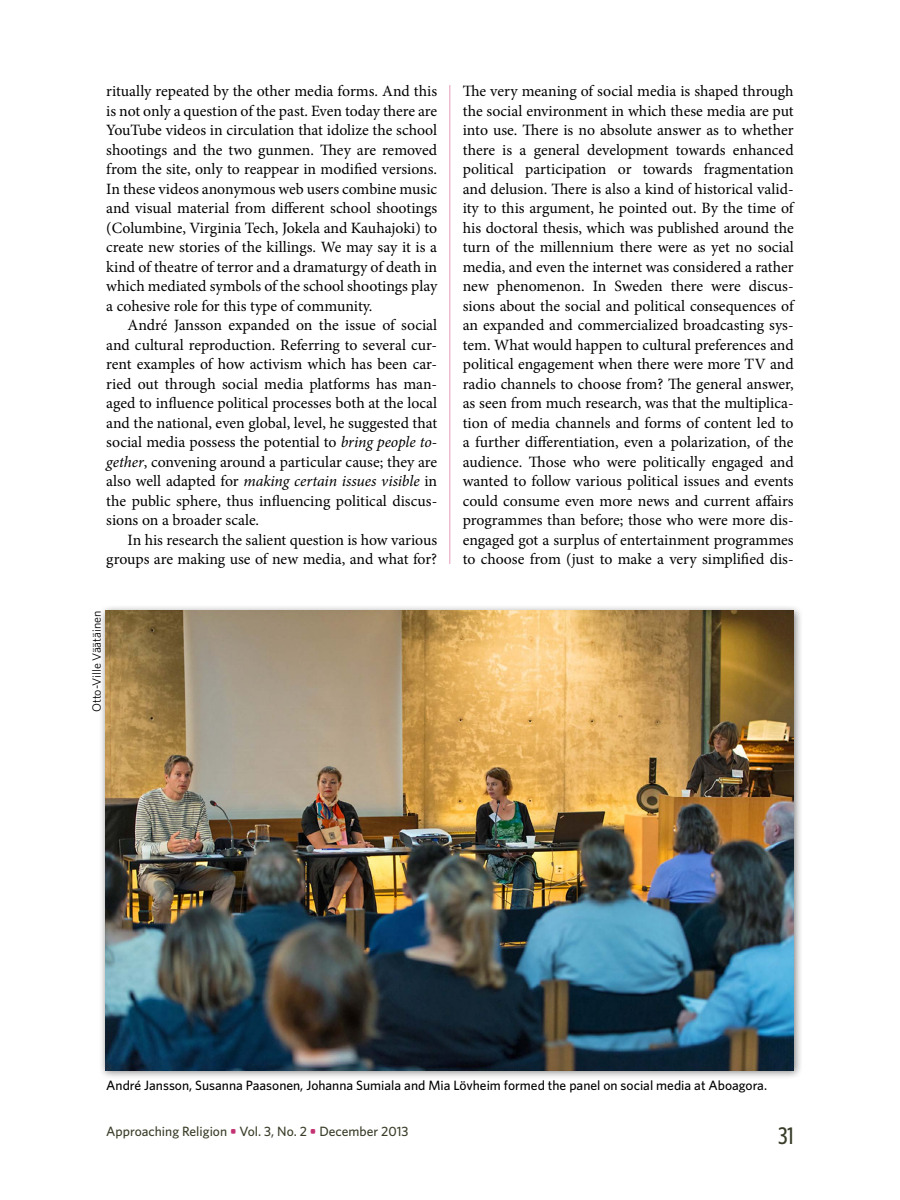
<style>
.page{position:relative;width:900px;height:1200px;background:#fff}
.page>*{position:absolute;margin:0;border:0;box-sizing:border-box;transform-origin:0 0}
.t1{font:500 24px "Whitney Condensed";color:#393e29}
.t2{font:15.75px/19.5px "Minion Pro";color:#000;text-align:justify}
.t3{font:500 13.5px "Whitney";color:#000}
.t4{font:500 13.5px "Whitney";color:#393e29}
.t5{font:12px "Whitney";color:#000}
.s1{font-style:italic}
.s2{font-weight:700;color:#c23272}
</style>
<div class="page">
<hr style="left:450px;top:85px;width:1px;height:479px;background:#e69cba">
<div style="left:99px;top:604px;width:704px;height:476px;background:#000;opacity:.5"></div>
<img style="left:105px;top:611px;width:689px;height:459px">
<p class="t2" style="left:106px;top:82px;width:332px">ritually repeated by the other media forms. And this is not only a question of the past. Even today there are YouTube videos in circulation that idolize the school shootings and the two gunmen. They are removed from the site, only to reappear in modified versions.<br>In these videos anonymous web users combine music and visual material from different school shootings (Columbine, Virginia Tech, Jokela and Kauhajoki) to create new stories of the killings. We may say it is a kind of theatre of terror and a dramaturgy of death in which mediated symbols of the school shootings play a cohesive role for this type of community.</p>
<p class="t2" style="left:106px;top:316px;width:333px;text-indent:21px">André Jansson expanded on the issue of social and cultural reproduction. Referring to several cur&shy;rent examples of how activism which has been car&shy;ried out through social media platforms has man&shy;aged to influence political processes both at the local and the national, even global, level, he suggested that social media possess the potential to <span class="s1">bring people to&shy;gether</span>, convening around a particular cause; they are also well adapted for <span class="s1">making certain issues visible</span> in the public sphere, thus influencing political discus&shy;sions on a broader scale.</p>
<p class="t2" style="left:106px;top:530px;width:332px;text-align:right">In his research the salient question is how various groups are making use of new media, and what for?</p>
<p class="t5" style="left:89px;top:712px;width:103px;rotate:-90deg">Otto-Ville Väätäinen</p>
<p class="t2" style="left:463px;top:82px;width:333px">The very meaning of social media is shaped through the social environment in which these media are put into use. There is no absolute answer as to whether there is a general development towards enhanced political participation or towards fragmentation and delusion. There is also a kind of historical valid&shy;ity to this argument, he pointed out. By the time of his doctoral thesis, which was published around the turn of the millennium there were as yet no social media, and even the internet was considered a rather new phenomenon. In Sweden there were discus&shy;sions about the social and political consequences of an expanded and commercialized broadcasting sys&shy;tem. What would happen to cultural preferences and political engagement when there were more TV and radio channels to choose from? The general answer, as seen from much research, was that the multiplica&shy;tion of media channels and forms of content led to a further differentiation, even a polarization, of the audience. Those who were politically engaged and wanted to follow various political issues and events could consume even more news and current affairs programmes than before; those who were more dis&shy;engaged got a surplus of entertainment programmes to choose from (just to make a very simplified dis-</p>
<p class="t3" style="left:106px;top:1076px;width:662px">André Jansson, Susanna Paasonen, Johanna Sumiala and Mia Lövheim formed the panel on social media at Aboagora.</p>
<p class="t4" style="left:106px;top:1122px;width:304px">Approaching Religion <span class="s2">•</span> Vol. 3, No. 2 <span class="s2">•</span> December 2013</p>
<h1 class="t1" style="left:778px;top:1121px;width:17px">31</h1>
</div>
